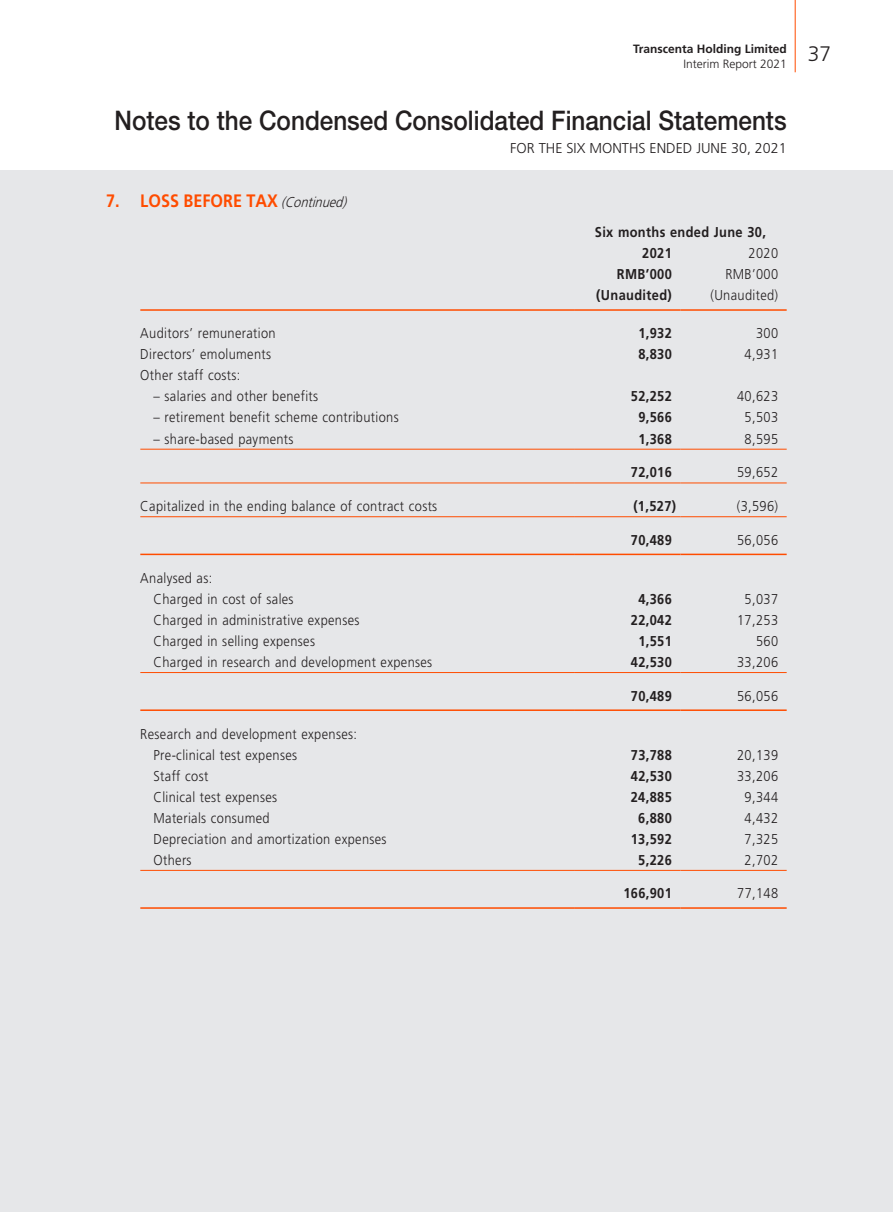
<style>
.page{position:relative;width:893px;height:1212px;background:#fff}
.page>*{position:absolute;margin:0;border:0;box-sizing:border-box;transform-origin:0 0}
.t1{font:500 27px "Helvetica Neue LT Std";color:#231f20;scale:.9 1}
.t2{font:700 18px "Frutiger LT Std";color:#ff4c00;scale:.9 1}
.t3{font:300 14.25px/21px "Frutiger LT Std";letter-spacing:.03em;color:#231f20;scale:.9 1}
.t4{font:700 14.25px/21px "Frutiger LT Std";letter-spacing:.03em;color:#231f20;scale:.9 1}
.t5{font:300 14.25px "Frutiger LT Std";color:#231f20}
.t6{font:700 12px/15px "Frutiger LT Std";color:#231f20}
.s1{font-weight:300}
.s2{font-weight:300;font-style:italic;font-size:14.25px;color:#231f20}
</style>
<div class="page">
<div style="left:0;top:170px;width:893px;height:1042px;background:#e6e7e9"></div>
<hr style="left:795px;top:0;width:1px;height:72px;background:#ff4c00">
<hr style="left:140px;top:309px;width:434px;height:2px;background:#ff4c00">
<hr style="left:574px;top:309px;width:106px;height:2px;background:#ff4c00">
<hr style="left:680px;top:309px;width:107px;height:2px;background:#ff4c00">
<hr style="left:140px;top:449px;width:434px;height:1px;background:#ff4c00">
<hr style="left:574px;top:449px;width:106px;height:1px;background:#ff4c00">
<hr style="left:680px;top:449px;width:107px;height:1px;background:#ff4c00">
<hr style="left:140px;top:483px;width:434px;height:1px;background:#ff4c00">
<hr style="left:574px;top:483px;width:106px;height:1px;background:#ff4c00">
<hr style="left:680px;top:483px;width:107px;height:1px;background:#ff4c00">
<hr style="left:140px;top:516px;width:434px;height:1px;background:#ff4c00">
<hr style="left:574px;top:516px;width:106px;height:1px;background:#ff4c00">
<hr style="left:680px;top:516px;width:107px;height:1px;background:#ff4c00">
<hr style="left:140px;top:554px;width:434px;height:1px;background:#ff4c00">
<hr style="left:574px;top:554px;width:106px;height:1px;background:#ff4c00">
<hr style="left:680px;top:554px;width:107px;height:1px;background:#ff4c00">
<hr style="left:140px;top:672px;width:434px;height:1px;background:#ff4c00">
<hr style="left:574px;top:672px;width:106px;height:1px;background:#ff4c00">
<hr style="left:680px;top:672px;width:107px;height:1px;background:#ff4c00">
<hr style="left:140px;top:709px;width:434px;height:2px;background:#ff4c00">
<hr style="left:574px;top:709px;width:106px;height:2px;background:#ff4c00">
<hr style="left:680px;top:709px;width:107px;height:2px;background:#ff4c00">
<hr style="left:140px;top:870px;width:434px;height:1px;background:#ff4c00">
<hr style="left:574px;top:870px;width:106px;height:1px;background:#ff4c00">
<hr style="left:680px;top:870px;width:107px;height:1px;background:#ff4c00">
<hr style="left:140px;top:907px;width:434px;height:2px;background:#ff4c00">
<hr style="left:574px;top:907px;width:106px;height:2px;background:#ff4c00">
<hr style="left:680px;top:907px;width:107px;height:2px;background:#ff4c00">
<p class="t6" style="left:683px;top:42px;width:149px;text-indent:-50px">Transcenta Holding Limited<br><span class="s1">Interim Report 2021</span> <sup>37</sup></p>
<h1 class="t1" style="left:115px;top:105px;width:748px">Notes to the Condensed Consolidated Financial Statements</h1>
<p class="t5" style="left:510px;top:140px;width:278px">FOR THE SIX MONTHS ENDED JUNE 30, 2021</p>
<p class="t2" style="left:106px;top:191px;width:273px">7. LOSS BEFORE TAX <span class="s2">(Continued)</span></p>
<p class="t4" style="left:642px;top:222px;width:139px;text-indent:-47px">Six months ended June 30,<br>2021</p>
<p class="t3" style="left:749px;top:243px;width:34px">2020</p>
<p class="t4" style="left:617px;top:264px;width:62px">RMB’000</p>
<p class="t3" style="left:725px;top:264px;width:60px">RMB’000</p>
<p class="t4" style="left:596px;top:285px;width:85px">(Unaudited)</p>
<p class="t3" style="left:710px;top:285px;width:77px">(Unaudited)</p>
<p class="t3" style="left:140px;top:323px;width:152px">Auditors’ remuneration</p>
<p class="t4" style="left:638px;top:323px;width:39px">1,932</p>
<p class="t3" style="left:756px;top:323px;width:26px">300</p>
<p class="t3" style="left:140px;top:344px;width:147px">Directors’ emoluments</p>
<p class="t4" style="left:638px;top:344px;width:39px">8,830</p>
<p class="t3" style="left:745px;top:344px;width:39px">4,931</p>
<p class="t3" style="left:140px;top:365px;width:113px">Other staff costs:</p>
<p class="t3" style="left:153px;top:386px;width:184px">– salaries and other benefits</p>
<p class="t4" style="left:631px;top:386px;width:47px">52,252</p>
<p class="t3" style="left:737px;top:386px;width:47px">40,623</p>
<p class="t3" style="left:153px;top:407px;width:274px">– retirement benefit scheme contributions</p>
<p class="t4" style="left:638px;top:407px;width:39px">9,566</p>
<p class="t3" style="left:745px;top:407px;width:39px">5,503</p>
<p class="t3" style="left:153px;top:428px;width:157px">– share-based payments</p>
<p class="t4" style="left:638px;top:428px;width:39px">1,368</p>
<p class="t3" style="left:745px;top:428px;width:39px">8,595</p>
<p class="t4" style="left:631px;top:462px;width:47px">72,016</p>
<p class="t3" style="left:737px;top:462px;width:47px">59,652</p>
<p class="t3" style="left:140px;top:496px;width:331px">Capitalized in the ending balance of contract costs</p>
<p class="t4" style="left:633px;top:496px;width:49px">(1,527)</p>
<p class="t3" style="left:737px;top:496px;width:47px">(3,596)</p>
<p class="t4" style="left:631px;top:529px;width:47px">70,489</p>
<p class="t3" style="left:737px;top:530px;width:47px">56,056</p>
<p class="t3" style="left:153px;top:568px;width:157px;text-indent:-13px">Analysed as:<br>Charged in cost of sales</p>
<p class="t4" style="left:638px;top:588px;width:39px">4,366</p>
<p class="t3" style="left:745px;top:589px;width:39px">5,037</p>
<p class="t3" style="left:153px;top:610px;width:230px">Charged in administrative expenses</p>
<p class="t4" style="left:631px;top:609px;width:47px">22,042</p>
<p class="t3" style="left:737px;top:610px;width:47px">17,253</p>
<p class="t3" style="left:153px;top:631px;width:181px">Charged in selling expenses</p>
<p class="t4" style="left:638px;top:630px;width:39px">1,551</p>
<p class="t3" style="left:756px;top:631px;width:26px">560</p>
<p class="t3" style="left:153px;top:652px;width:311px">Charged in research and development expenses</p>
<p class="t4" style="left:631px;top:651px;width:47px">42,530</p>
<p class="t3" style="left:737px;top:652px;width:47px">33,206</p>
<p class="t4" style="left:631px;top:685px;width:47px">70,489</p>
<p class="t3" style="left:737px;top:685px;width:47px">56,056</p>
<p class="t3" style="left:153px;top:723px;width:228px;text-indent:-13px">Research and development expenses:<br>Pre-clinical test expenses</p>
<p class="t4" style="left:631px;top:744px;width:47px">73,788</p>
<p class="t3" style="left:737px;top:744px;width:47px">20,139</p>
<p class="t3" style="left:153px;top:765px;width:62px">Staff cost</p>
<p class="t4" style="left:631px;top:765px;width:47px">42,530</p>
<p class="t3" style="left:737px;top:765px;width:47px">33,206</p>
<p class="t3" style="left:153px;top:786px;width:139px">Clinical test expenses</p>
<p class="t4" style="left:631px;top:786px;width:47px">24,885</p>
<p class="t3" style="left:745px;top:786px;width:39px">9,344</p>
<p class="t3" style="left:153px;top:807px;width:131px">Materials consumed</p>
<p class="t4" style="left:638px;top:807px;width:39px">6,880</p>
<p class="t3" style="left:745px;top:807px;width:39px">4,432</p>
<p class="t3" style="left:153px;top:828px;width:261px">Depreciation and amortization expenses</p>
<p class="t4" style="left:631px;top:828px;width:47px">13,592</p>
<p class="t3" style="left:745px;top:828px;width:39px">7,325</p>
<p class="t3" style="left:153px;top:849px;width:44px">Others</p>
<p class="t4" style="left:638px;top:849px;width:39px">5,226</p>
<p class="t3" style="left:745px;top:849px;width:39px">2,702</p>
<p class="t4" style="left:623px;top:883px;width:55px">166,901</p>
<p class="t3" style="left:737px;top:883px;width:47px">77,148</p>
</div>
